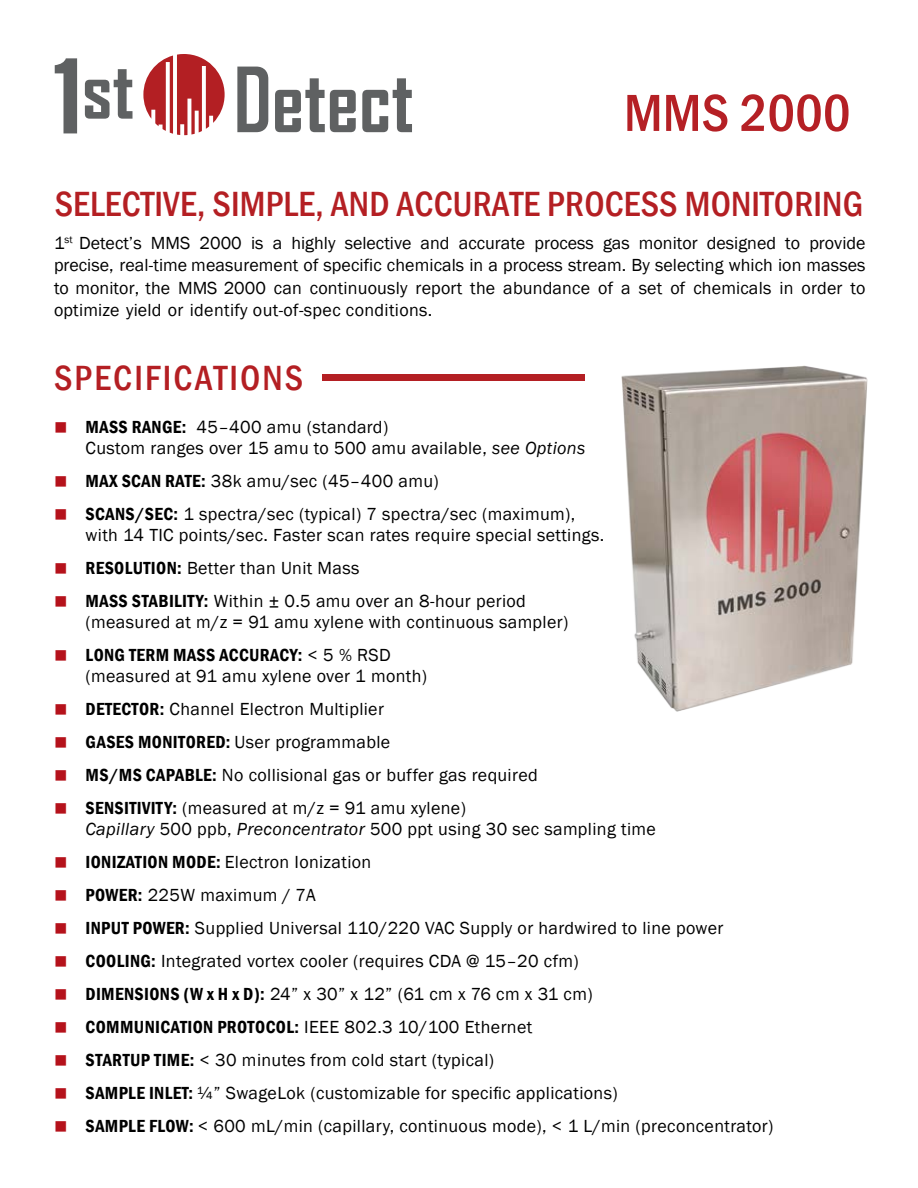
<style>
.page{position:relative;width:918px;height:1188px;background:#fff}
.page>*{position:absolute;margin:0;border:0;box-sizing:border-box;transform-origin:0 0}
.t1{font:500 condensed 54px "Franklin Gothic";letter-spacing:.005em;color:#b52025}
.t2{font:500 condensed 36px "Franklin Gothic";letter-spacing:.005em;color:#b41f23}
.t3{font:500 condensed 36px "Franklin Gothic";letter-spacing:.06em;color:#b41f23}
.Square_Bullet_List{font:18px/22.5px "Franklin Gothic";letter-spacing:.02em;color:#000}
.s1{color:#b5121b}
.s2{font-weight:600;font-stretch:condensed}
.s3{font-style:italic}
</style>
<div class="page">
<img style="left:622px;top:366px;width:245px;height:346px">
<svg style="left:143px;top:54px;width:82px;height:81px"></svg>
<svg style="left:55px;top:58px;width:22px;height:75px"></svg>
<svg style="left:85px;top:69px;width:48px;height:50px"></svg>
<svg style="left:237px;top:67px;width:31px;height:65px"></svg>
<svg style="left:275px;top:78px;width:81px;height:54px"></svg>
<svg style="left:362px;top:78px;width:50px;height:54px"></svg>
<div style="left:322px;top:374px;width:262px;height:7px;background:#b41f23"></div>
<h1 class="t1" style="left:624px;top:78px;width:228px">MMS 2000</h1>
<p class="t2" style="left:55px;top:181px;width:810px">SELECTIVE, SIMPLE, AND ACCURATE PROCESS MONITORING</p>
<p class="Square_Bullet_List" style="left:54px;top:232px;width:813px;text-align:justify">1<sup>st</sup> Detect’s MMS 2000 is a highly selective and accurate process gas monitor designed to provide precise, real-time measurement of specific chemicals in a process stream. By selecting which ion masses to monitor, the MMS 2000 can continuously report the abundance of a set of chemicals in order to optimize yield or identify out-of-spec conditions.</p>
<p class="t3" style="left:54px;top:354px;width:251px">SPECIFICATIONS</p>
<p class="Square_Bullet_List" style="left:86px;top:417px;width:501px;line-height:21px;text-indent:-32px"><span class="s1">■</span> <span class="s2">MASS RANGE:</span> 45–400 amu (standard)<br>Custom ranges over 15 amu to 500 amu available, <span class="s3">see Options</span></p>
<p class="Square_Bullet_List" style="left:54px;top:470px;width:386px"><span class="s1">■</span> <span class="s2">MAX SCAN RATE:</span> 38k amu/sec (45–400 amu)</p>
<p class="Square_Bullet_List" style="left:86px;top:504px;width:520px;line-height:21px;text-indent:-32px"><span class="s1">■</span> <span class="s2">SCANS/SEC:</span> 1 spectra/sec (typical) 7 spectra/sec (maximum), with 14 TIC points/sec. Faster scan rates require special settings.</p>
<p class="Square_Bullet_List" style="left:54px;top:557px;width:307px"><span class="s1">■</span> <span class="s2">RESOLUTION:</span> Better than Unit Mass</p>
<p class="Square_Bullet_List" style="left:54px;top:590px;width:473px"><span class="s1">■</span> <span class="s2">MASS STABILITY:</span> Within ± 0.5 amu over an 8-hour period</p>
<p class="Square_Bullet_List" style="left:86px;top:611px;width:484px">(measured at m/z = 91 amu xylene with continuous sampler)</p>
<p class="Square_Bullet_List" style="left:86px;top:645px;width:343px;line-height:21px;text-indent:-32px"><span class="s1">■</span> <span class="s2">LONG TERM MASS ACCURACY:</span> &lt; 5 % RSD (measured at 91 amu xylene over 1 month)</p>
<p class="Square_Bullet_List" style="left:54px;top:698px;width:331px"><span class="s1">■</span> <span class="s2">DETECTOR:</span> Channel Electron Multiplier</p>
<p class="Square_Bullet_List" style="left:54px;top:731px;width:338px"><span class="s1">■</span> <span class="s2">GASES MONITORED:</span> User programmable</p>
<p class="Square_Bullet_List" style="left:54px;top:764px;width:485px"><span class="s1">■</span> <span class="s2">MS/MS CAPABLE:</span> No collisional gas or buffer gas required</p>
<p class="Square_Bullet_List" style="left:54px;top:797px;width:413px"><span class="s1">■</span> <span class="s2">SENSITIVITY:</span> (measured at m/z = 91 amu xylene)</p>
<p class="Square_Bullet_List" style="left:86px;top:818px;width:572px"><span class="s3">Capillary</span> 500 ppb, <span class="s3">Preconcentrator</span> 500 ppt using 30 sec sampling time</p>
<p class="Square_Bullet_List" style="left:54px;top:851px;width:319px"><span class="s1">■</span> <span class="s2">IONIZATION MODE:</span> Electron Ionization</p>
<p class="Square_Bullet_List" style="left:54px;top:884px;width:263px"><span class="s1">■</span> <span class="s2">POWER:</span> 225W maximum / 7A</p>
<p class="Square_Bullet_List" style="left:54px;top:917px;width:671px"><span class="s1">■</span> <span class="s2">INPUT POWER:</span> Supplied Universal 110/220 VAC Supply or hardwired to line power</p>
<p class="Square_Bullet_List" style="left:54px;top:950px;width:526px"><span class="s1">■</span> <span class="s2">COOLING:</span> Integrated vortex cooler (requires CDA @ 15–20 cfm)</p>
<p class="Square_Bullet_List" style="left:54px;top:983px;width:540px"><span class="s1">■</span> <span class="s2">DIMENSIONS (W x H x D):</span> 24” x 30” x 12” (61 cm x 76 cm x 31 cm)</p>
<p class="Square_Bullet_List" style="left:54px;top:1016px;width:480px"><span class="s1">■</span> <span class="s2">COMMUNICATION PROTOCOL:</span> IEEE 802.3 10/100 Ethernet</p>
<p class="Square_Bullet_List" style="left:54px;top:1049px;width:442px"><span class="s1">■</span> <span class="s2">STARTUP TIME:</span> &lt; 30 minutes from cold start (typical)</p>
<p class="Square_Bullet_List" style="left:54px;top:1082px;width:565px"><span class="s1">■</span> <span class="s2">SAMPLE INLET:</span> ¼” SwageLok (customizable for specific applications)</p>
<p class="Square_Bullet_List" style="left:54px;top:1115px;width:721px"><span class="s1">■</span> <span class="s2">SAMPLE FLOW:</span> &lt; 600 mL/min (capillary, continuous mode), &lt; 1 L/min (preconcentrator)</p>
</div>
